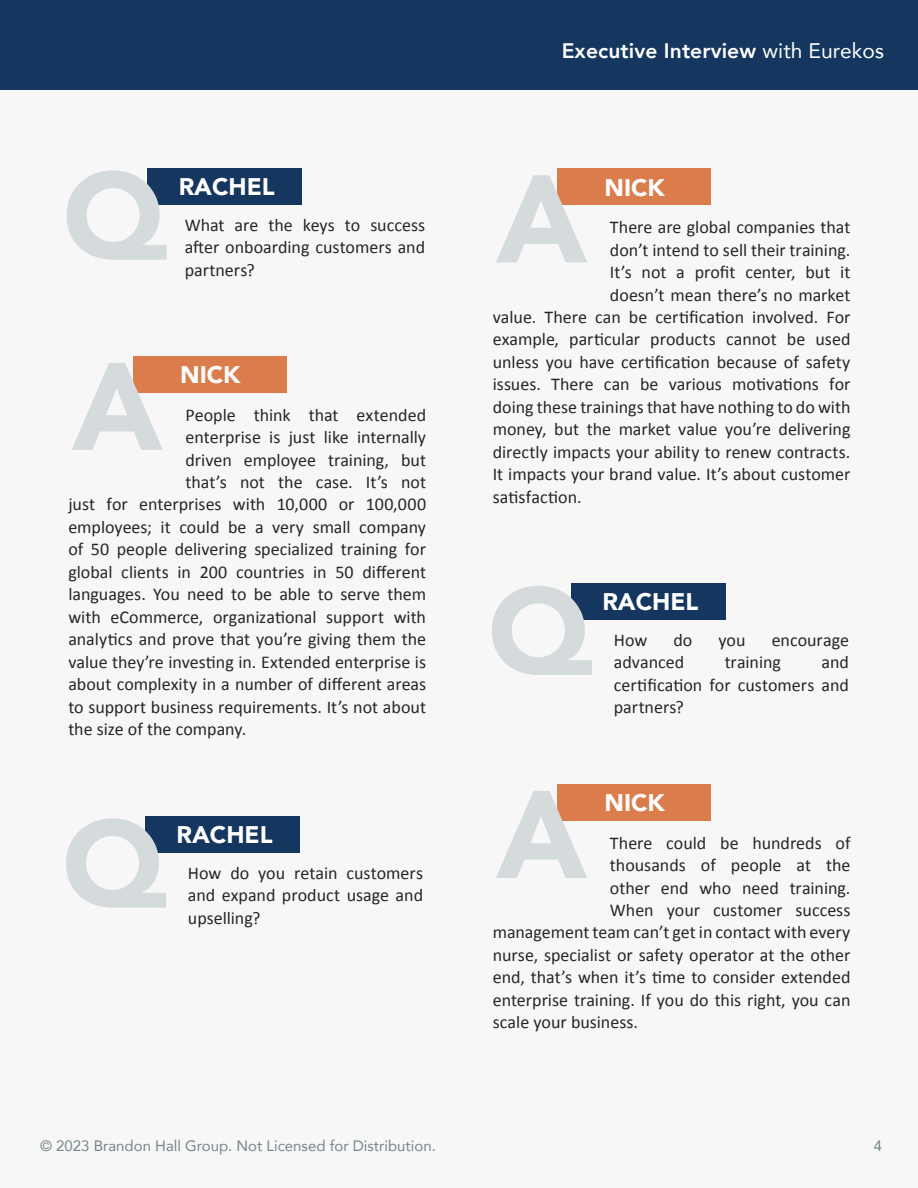
<style>
.page{position:relative;width:918px;height:1188px;background:#f7f7f7}
.page>*{position:absolute;margin:0;border:0;box-sizing:border-box;transform-origin:0 0}
.t1{font:900 123px "Avenir";color:#d5dadc}
.t2{font:900 24px "Avenir";color:#fff}
.t3{font:800 21px "Avenir";letter-spacing:.005em;color:#fff}
.body_copy{font:18px/22.5px "Calibri";color:#262626;text-align:justify}
.t4{font:15px "Avenir";color:#758589}
.s1{font-weight:400}
</style>
<div class="page">
<div style="left:0;top:0;width:918px;height:90px;background:#15365f"></div>
<div style="left:147px;top:168px;width:155px;height:36px;background:#15365f"></div>
<div style="left:145px;top:816px;width:155px;height:36px;background:#15365f"></div>
<div style="left:571px;top:583px;width:155px;height:37px;background:#15365f"></div>
<div style="left:133px;top:356px;width:153px;height:36px;background:#db7c4c"></div>
<div style="left:557px;top:784px;width:154px;height:36px;background:#db7c4c"></div>
<div style="left:557px;top:168px;width:154px;height:37px;background:#db7c4c"></div>
<p class="t1" style="left:62px;top:111px;width:106px">Q</p>
<p class="t2" style="left:179px;top:166px;width:97px">RACHEL</p>
<p class="body_copy" style="left:185px;top:213px;width:242px">What are the keys to success after onboarding customers and partners?</p>
<p class="t1" style="left:72px;top:302px;width:93px">A</p>
<p class="t2" style="left:180px;top:354px;width:62px">NICK</p>
<p class="body_copy" style="left:186px;top:403px;width:242px">People think that extended enterprise is just like internally driven employee training, but that’s not the case. It’s not</p>
<p class="body_copy" style="left:68px;top:492px;width:359px">just for enterprises with 10,000 or 100,000 employees; it could be a very small company of 50 people delivering specialized training for global clients in 200 countries in 50 different languages. You need to be able to serve them with eCommerce, organizational support with analytics and prove that you’re giving them the value they’re investing in. Extended enterprise is about complexity in a number of different areas to support business requirements. It’s not about the size of the company.</p>
<p class="t1" style="left:62px;top:759px;width:106px">Q</p>
<p class="t2" style="left:177px;top:814px;width:98px">RACHEL</p>
<p class="body_copy" style="left:188px;top:861px;width:237px">How do you retain customers and expand product usage and upselling?</p>
<p class="t3" style="left:562px;top:35px;width:324px">Executive Interview <span class="s1">with Eurekos</span></p>
<p class="t1" style="left:496px;top:114px;width:93px">A</p>
<p class="t2" style="left:605px;top:167px;width:62px">NICK</p>
<p class="body_copy" style="left:610px;top:216px;width:242px">There are global companies that don’t intend to sell their training.<br>It’s not a profit center, but it doesn’t mean there’s no market</p>
<p class="body_copy" style="left:493px;top:305px;width:359px">value. There can be certification involved. For example, particular products cannot be used unless you have certification because of safety issues. There can be various motivations for doing these trainings that have nothing to do with money, but the market value you’re delivering directly impacts your ability to renew contracts.<br>It impacts your brand value. It’s about customer satisfaction.</p>
<p class="t1" style="left:488px;top:527px;width:106px">Q</p>
<p class="t2" style="left:602px;top:582px;width:97px">RACHEL</p>
<p class="body_copy" style="left:614px;top:628px;width:35px">How</p>
<p class="body_copy" style="left:673px;top:628px;width:20px">do</p>
<p class="body_copy" style="left:719px;top:628px;width:28px">you</p>
<p class="body_copy" style="left:772px;top:628px;width:79px">encourage</p>
<p class="body_copy" style="left:614px;top:651px;width:72px">advanced</p>
<p class="body_copy" style="left:725px;top:651px;width:58px">training</p>
<p class="body_copy" style="left:614px;top:651px;width:237px;text-indent:208px">and certification for customers and partners?</p>
<p class="t1" style="left:496px;top:730px;width:93px">A</p>
<p class="t2" style="left:605px;top:782px;width:62px">NICK</p>
<p class="body_copy" style="left:610px;top:831px;width:242px">There could be hundreds of thousands of people at the other end who need training.<br>When your customer success</p>
<p class="body_copy" style="left:493px;top:920px;width:359px">management team can’t get in contact with every nurse, specialist or safety operator at the other end, that’s when it’s time to consider extended enterprise training. If you do this right, you can scale your business.</p>
<p class="t4" style="left:40px;top:1133px;width:397px">© 2023 Brandon Hall Group. Not Licensed for Distribution.</p>
<p class="t4" style="left:874px;top:1133px;width:10px">4</p>
</div>
